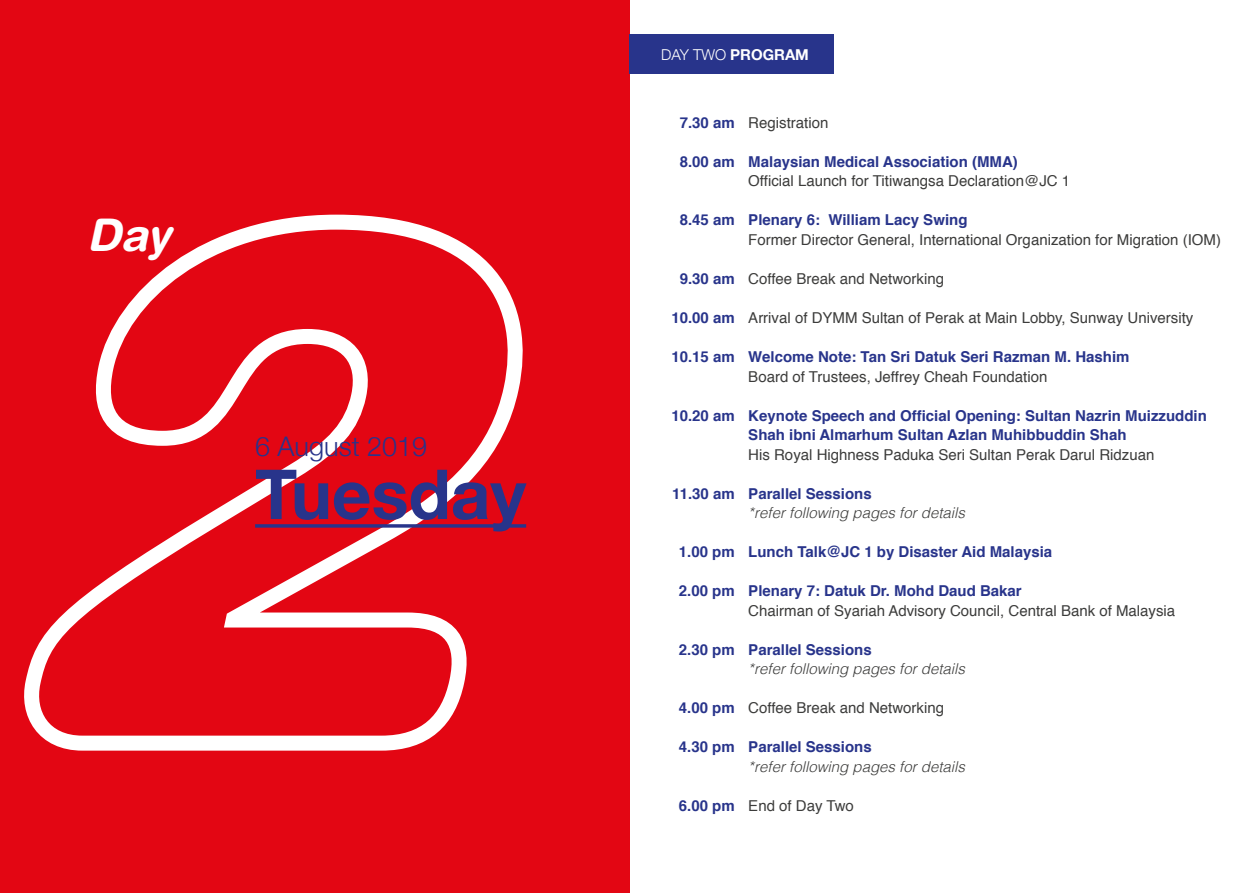
<style>
.page{position:relative;width:1259px;height:893px;background:#fff}
.page>*{position:absolute;margin:0;border:0;box-sizing:border-box;transform-origin:0 0}
.t1{font:700 69px "Helvetica Neue";color:#28348b}
.t2{font:italic 700 45px "Helvetica Rounded";color:#fff}
.t3{font:300 27px "Helvetica Neue";color:#28348b}
.t4{font:700 15px/19.5px "Helvetica";color:#28348b}
.t5{font:15px "Helvetica";color:#3c3c3b}
.t6{font:italic 300 15px "Helvetica";color:#3c3c3b}
.t7{font:700 15px "Helvetica Neue";color:#fff}
.s1{font-weight:300}
</style>
<div class="page">
<div style="left:0;top:0;width:629px;height:893px;background:#e30613"></div>
<svg style="left:26px;top:214px;width:501px;height:537px"></svg>
<svg style="left:255px;top:524px;width:271px;height:4px"></svg>
<div style="left:629px;top:34px;width:205px;height:39px;background:#28348b"></div>
<h2 class="t2" style="left:87px;top:208px;width:85px">Day</h2>
<h3 class="t3" style="left:255px;top:425px;width:174px">6 August 2019</h3>
<h1 class="t1" style="left:255px;top:440px;width:272px">Tuesday</h1>
<p class="t7" style="left:661px;top:43px;width:149px"><span class="s1">DAY TWO</span> PROGRAM</p>
<p class="t4" style="left:680px;top:113px;width:57px">7.30 am</p>
<p class="t4" style="left:680px;top:152px;width:57px">8.00 am</p>
<p class="t4" style="left:680px;top:211px;width:57px">8.45 am</p>
<p class="t4" style="left:680px;top:269px;width:57px">9.30 am</p>
<p class="t4" style="left:671px;top:308px;width:65px">10.00 am</p>
<p class="t4" style="left:671px;top:347px;width:65px">10.15 am</p>
<p class="t4" style="left:671px;top:406px;width:65px">10.20 am</p>
<p class="t4" style="left:672px;top:484px;width:64px">11.30 am</p>
<p class="t4" style="left:679px;top:542px;width:57px">1.00 pm</p>
<p class="t4" style="left:679px;top:581px;width:57px">2.00 pm</p>
<p class="t4" style="left:679px;top:640px;width:57px">2.30 pm</p>
<p class="t4" style="left:679px;top:698px;width:57px">4.00 pm</p>
<p class="t4" style="left:679px;top:737px;width:57px">4.30 pm</p>
<p class="t4" style="left:679px;top:796px;width:57px">6.00 pm</p>
<p class="t5" style="left:748px;top:111px;width:82px">Registration</p>
<p class="t4" style="left:748px;top:152px;width:271px">Malaysian Medical Association (MMA)</p>
<p class="t5" style="left:748px;top:170px;width:323px">Official Launch for Titiwangsa Declaration@JC 1</p>
<p class="t4" style="left:748px;top:211px;width:221px">Plenary 6: William Lacy Swing</p>
<p class="t5" style="left:748px;top:228px;width:474px">Former Director General, International Organization for Migration (IOM)</p>
<p class="t5" style="left:748px;top:267px;width:197px">Coffee Break and Networking</p>
<p class="t5" style="left:748px;top:306px;width:446px">Arrival of DYMM Sultan of Perak at Main Lobby, Sunway University</p>
<p class="t4" style="left:748px;top:347px;width:383px">Welcome Note: Tan Sri Datuk Seri Razman M. Hashim</p>
<p class="t5" style="left:748px;top:365px;width:301px">Board of Trustees, Jeffrey Cheah Foundation</p>
<p class="t4" style="left:748px;top:406px;width:460px">Keynote Speech and Official Opening: Sultan Nazrin Muizzuddin<br>Shah ibni Almarhum Sultan Azlan Muhibbuddin Shah</p>
<p class="t5" style="left:748px;top:443px;width:407px">His Royal Highness Paduka Seri Sultan Perak Darul Ridzuan</p>
<p class="t4" style="left:748px;top:484px;width:125px">Parallel Sessions</p>
<p class="t6" style="left:748px;top:500px;width:218px">*refer following pages for details</p>
<p class="t4" style="left:748px;top:542px;width:305px">Lunch Talk@JC 1 by Disaster Aid Malaysia</p>
<p class="t4" style="left:748px;top:581px;width:275px">Plenary 7: Datuk Dr. Mohd Daud Bakar</p>
<p class="t5" style="left:748px;top:599px;width:428px">Chairman of Syariah Advisory Council, Central Bank of Malaysia</p>
<p class="t4" style="left:748px;top:640px;width:125px">Parallel Sessions</p>
<p class="t6" style="left:748px;top:656px;width:218px">*refer following pages for details</p>
<p class="t5" style="left:748px;top:696px;width:197px">Coffee Break and Networking</p>
<p class="t4" style="left:748px;top:737px;width:125px">Parallel Sessions</p>
<p class="t6" style="left:748px;top:753px;width:218px">*refer following pages for details</p>
<p class="t5" style="left:748px;top:794px;width:107px">End of Day Two</p>
</div>
